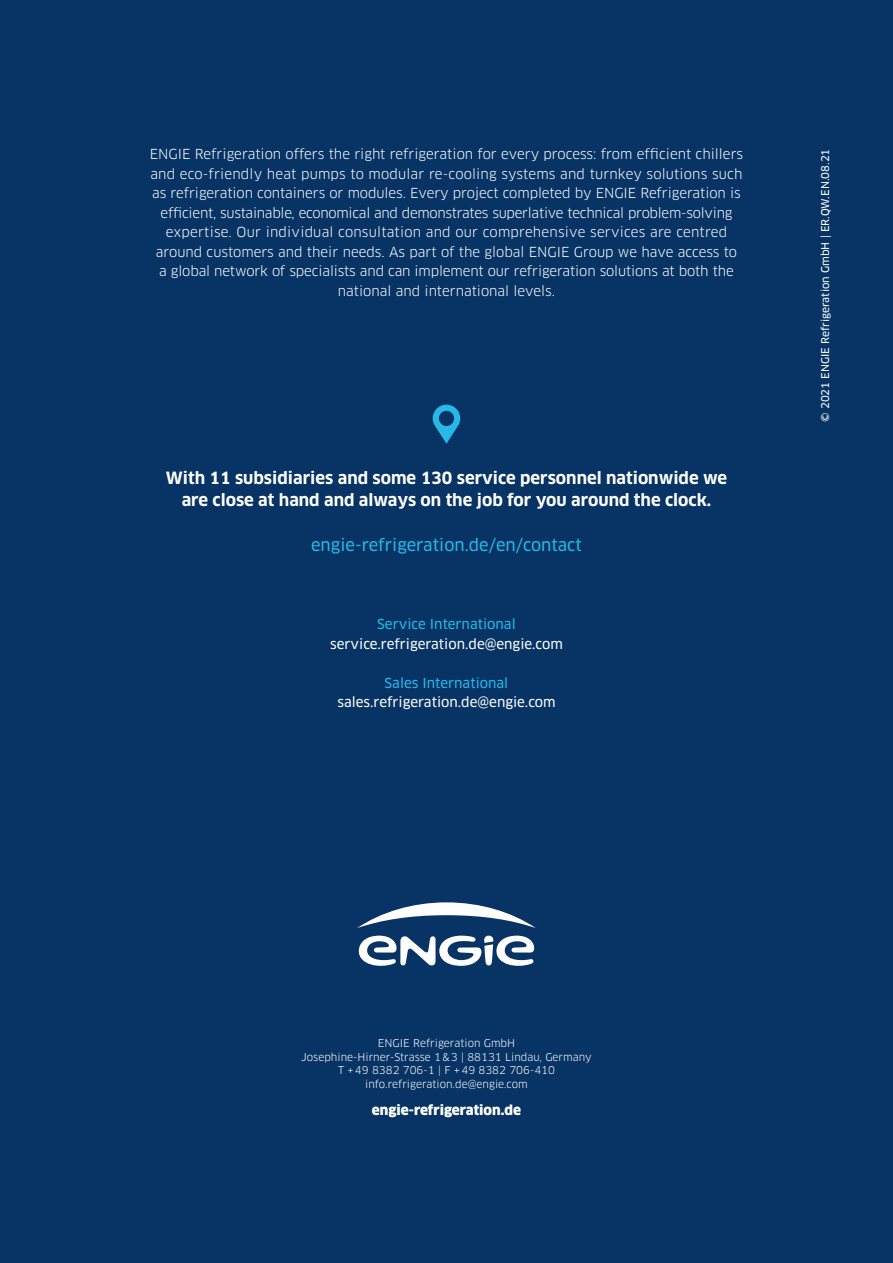
<style>
.page{position:relative;width:893px;height:1263px;background:#073464}
.page>*{position:absolute;margin:0;border:0;box-sizing:border-box;transform-origin:0 0}
.Textkörper{font:700 16.5px/22.5px "Clan Pro";color:#fff;text-align:center}
.Textkörper-2{font:16.5px "Clan Pro News";color:#27b8ea}
.Textkörper-3{font:13.5px/19.5px "Clan Pro";letter-spacing:-.005em;color:#fff;text-align:center}
.Textkörper-4{font:13.5px "Clan Pro News";color:#fff}
.Textkörper-5{font:13.5px "Clan Pro News";color:#27b8ea}
.t1{font:900 13.5px "Clan Pro";color:#fff}
.t2{font:10.5px "Clan Pro";color:#fff}
.Beschriftung{font:10.5px "Clan Pro News";color:#fff}
</style>
<div class="page">
<svg style="left:357px;top:902px;width:179px;height:26px"></svg>
<svg style="left:359px;top:936px;width:175px;height:30px"></svg>
<svg style="left:433px;top:405px;width:27px;height:39px"></svg>
<p class="Textkörper-3" style="left:150px;top:145px;width:595px">ENGIE Refrigeration offers the right refrigeration for every process: from efficient chillers and eco-friendly heat pumps to modular re-cooling systems and turnkey solutions such as refrigeration containers or modules. Every project completed by ENGIE Refrigeration is efficient, sustainable, economical and demonstrates superlative technical problem-solving</p>
<p class="Textkörper-3" style="left:156px;top:223px;width:583px">expertise. Our individual consultation and our comprehensive services are centred around customers and their needs. As part of the global ENGIE Group we have access to a global network of specialists and can implement our refrigeration solutions at both the national and international levels.</p>
<p class="Textkörper" style="left:166px;top:467px;width:563px">With 11 subsidiaries and some 130 service personnel nationwide we are close at hand and always on the job for you around the clock.</p>
<p class="Textkörper-2" style="left:311px;top:535px;width:272px">engie-refrigeration.de/en/contact</p>
<p class="Textkörper-5" style="left:377px;top:616px;width:140px">Service International</p>
<p class="Textkörper-4" style="left:330px;top:636px;width:234px">service.refrigeration.de@engie.com</p>
<p class="Textkörper-5" style="left:385px;top:675px;width:125px">Sales International</p>
<p class="Textkörper-4" style="left:337px;top:694px;width:220px">sales.refrigeration.de@engie.com</p>
<p class="Beschriftung" style="left:819px;top:422px;width:274px;rotate:-90deg">© 2021 ENGIE Refrigeration GmbH | ER.QW.EN.08.21</p>
<p class="t2" style="left:378px;top:1037px;width:139px">ENGIE Refrigeration GmbH</p>
<p class="t2" style="left:301px;top:1050px;width:292px">Josephine-Hirner-Strasse 1&amp;3 | 88131 Lindau, Germany</p>
<p class="t2" style="left:338px;top:1064px;width:218px">T +49 8382 706-1 | F +49 8382 706-410</p>
<p class="t2" style="left:365px;top:1077px;width:164px">info.refrigeration.de@engie.com</p>
<p class="t1" style="left:372px;top:1102px;width:151px">engie-refrigeration.de</p>
</div>
